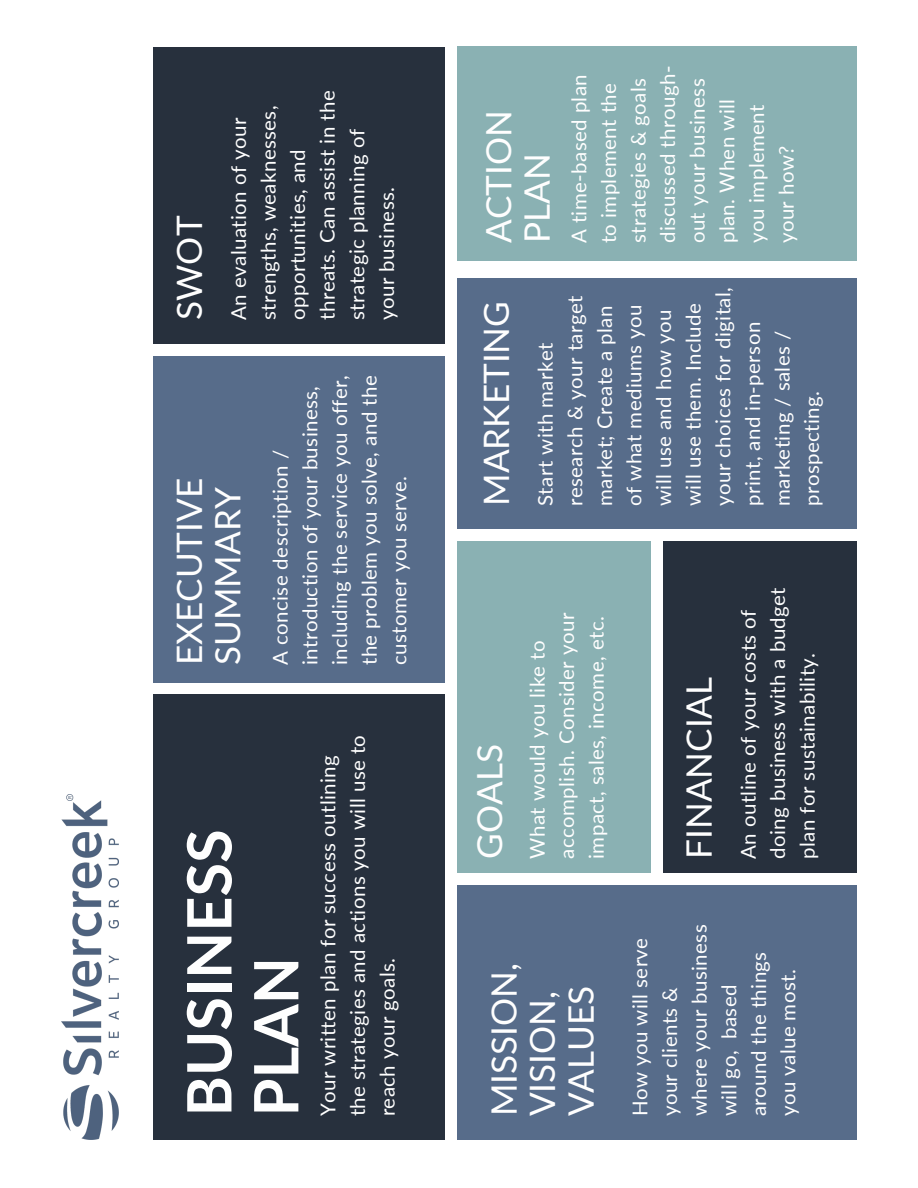
<style>
.page{position:relative;width:918px;height:1188px;background:#fff}
.page>*{position:absolute;margin:0;border:0;box-sizing:border-box;transform-origin:0 0}
.t1{font:700 61.2px/66.9px "Lato";color:#fefefe}
.t2{font:35.1px/38.4px "Lato";color:#fefefe}
.t3{font:20.4px/29.5px "Lato";letter-spacing:.02em;color:#fefefe}
</style>
<div class="page">
<div style="left:154px;top:694px;width:291px;height:445px;background:#27303d"></div>
<div style="left:154px;top:356px;width:291px;height:326px;background:#576c8a"></div>
<div style="left:154px;top:47px;width:291px;height:297px;background:#27303d"></div>
<div style="left:458px;top:885px;width:399px;height:254px;background:#576c8a"></div>
<div style="left:458px;top:278px;width:399px;height:251px;background:#576c8a"></div>
<div style="left:458px;top:46px;width:399px;height:215px;background:#8ab1b3"></div>
<div style="left:458px;top:541px;width:193px;height:332px;background:#8ab1b3"></div>
<div style="left:663px;top:541px;width:194px;height:332px;background:#27303d"></div>
<img style="left:62px;top:794px;width:57px;height:345px">
<p class="t2" style="left:169px;top:320px;width:106px;rotate:-90deg">SWOT</p>
<p class="t3" style="left:223px;top:320px;width:231px;rotate:-90deg">An evaluation of your strengths, weaknesses, opportunities, and threats. Can assist in the strategic planning of your business.</p>
<p class="t2" style="left:169px;top:665px;width:189px;rotate:-90deg">EXECUTIVE<br>SUMMARY</p>
<p class="t3" style="left:265px;top:665px;width:291px;rotate:-90deg">A concise description / introduction of your business, including the service you offer, the problem you solve, and the customer you serve.</p>
<p class="t1" style="left:174px;top:1116px;width:289px;rotate:-90deg">BUSINESS<br>PLAN</p>
<p class="t3" style="left:313px;top:1116px;width:383px;rotate:-90deg">Your written plan for success outlining the strategies and actions you will use to reach your goals.</p>
<p class="t2" style="left:479px;top:243px;width:134px;rotate:-90deg">ACTION</p>
<p class="t2" style="left:517px;top:243px;width:91px;rotate:-90deg">PLAN</p>
<p class="t3" style="left:564px;top:243px;width:179px;rotate:-90deg">A time-based plan to implement the strategies &amp; goals discussed through&shy;out your business plan. When will you implement your how?</p>
<p class="t2" style="left:476px;top:506px;width:206px;rotate:-90deg">MARKETING</p>
<p class="t3" style="left:530px;top:506px;width:220px;rotate:-90deg">Start with market research &amp; your target market; Create a plan of what mediums you will use and how you will use them. Include your choices for digital, print, and in-person marketing / sales / prospecting.</p>
<p class="t2" style="left:470px;top:859px;width:116px;rotate:-90deg">GOALS</p>
<p class="t3" style="left:522px;top:859px;width:247px;rotate:-90deg">What would you like to accomplish. Consider your impact, sales, income, etc.</p>
<p class="t2" style="left:679px;top:859px;width:184px;rotate:-90deg">FINANCIAL</p>
<p class="t3" style="left:733px;top:859px;width:273px;rotate:-90deg">An outline of your costs of doing business with a budget plan for sustainability.</p>
<p class="t2" style="left:484px;top:1116px;width:155px;rotate:-90deg">MISSION,<br>VISION,</p>
<p class="t2" style="left:561px;top:1116px;width:132px;rotate:-90deg">VALUES</p>
<p class="t3" style="left:625px;top:1116px;width:193px;rotate:-90deg">How you will serve your clients &amp; where your business will go, based around the things you value most.</p>
</div>
